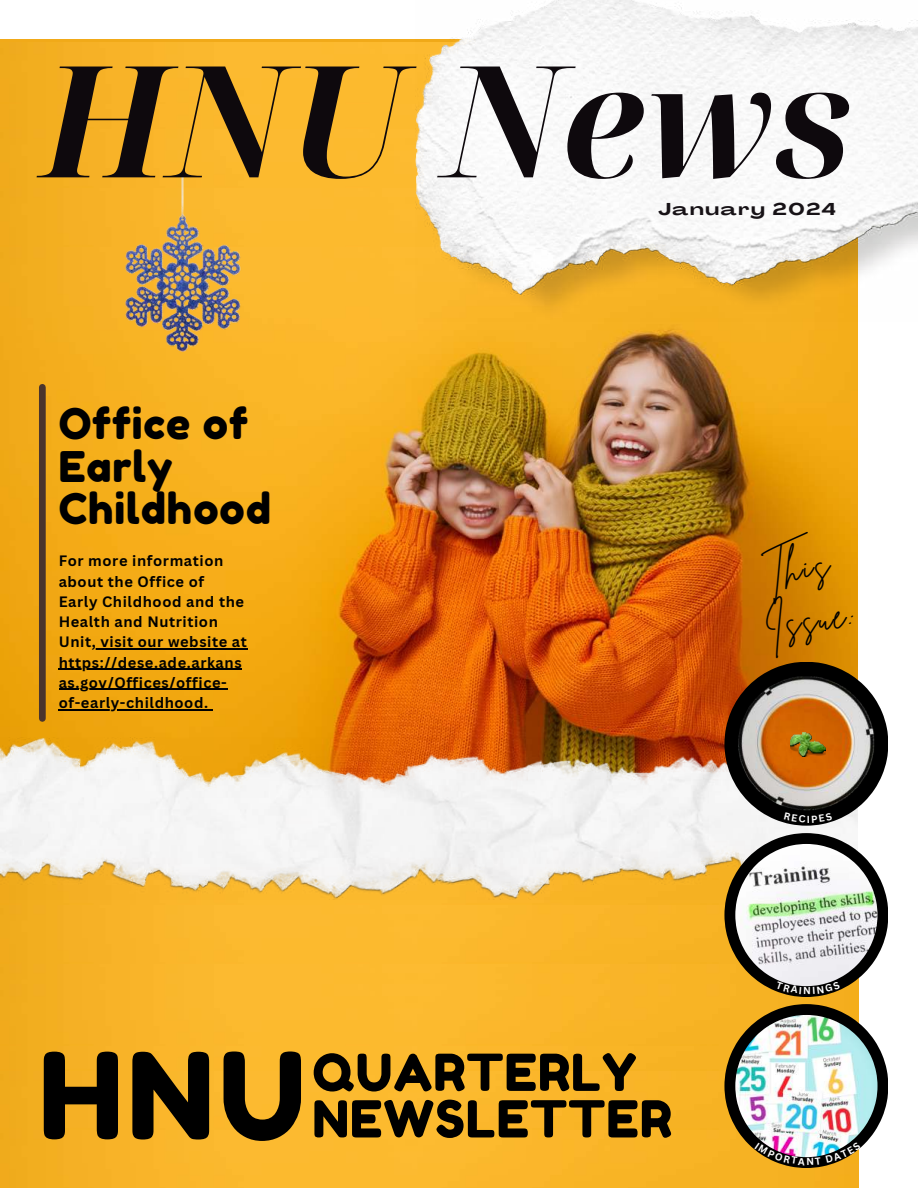
<style>
.page{position:relative;width:918px;height:1188px;background:#fff}
.page>*{position:absolute;margin:0;border:0;box-sizing:border-box;transform-origin:0 0}
.t1{font:italic 700 155.25px "Noto Serif Display";color:#0e090d}
.t2{font:119.85px "Fredoka One";color:#000}
.t3{font:50.85px/46.5px "Fredoka One";letter-spacing:.02em;color:#000}
.t4{font:42.3px/42.3px "Fredoka One";letter-spacing:.02em;color:#000}
.t5{font:37.95px/52.8px "Brittany Signature";color:#000}
.t6{font:700 16.95px "Agrandir Grand";letter-spacing:.1em;color:#171216}
.t7{font:700 14.7px/20.2px "Canva Sans";letter-spacing:.04em;color:#000}
.t8{font:700 9.9px "Canva Sans";color:#fff}
</style>
<div class="page">
<img style="left:0;top:128px;width:858px;height:609px">
<img style="left:0;top:904px;width:724px;height:80px">
<img style="left:0;top:899px;width:724px;height:5px">
<img style="left:0;top:1070px;width:858px;height:118px">
<img style="left:0;top:1045px;width:724px;height:25px">
<img style="left:0;top:984px;width:858px;height:61px">
<img style="left:0;top:103px;width:416px;height:25px">
<img style="left:0;top:42px;width:416px;height:61px">
<img style="left:0;top:737px;width:808px;height:162px">
<div style="left:39px;top:387px;width:7px;height:331px;background:#4a342c"></div>
<img style="left:116px;top:176px;width:132px;height:197px">
<img style="left:416px;top:0;width:502px;height:322px">
<hr style="left:92px;top:648px;width:156px;height:2px;background:#000">
<hr style="left:59px;top:669px;width:183px;height:1px;background:#000">
<hr style="left:59px;top:689px;width:168px;height:1px;background:#000">
<hr style="left:59px;top:709px;width:150px;height:1px;background:#000">
<svg style="left:724px;top:662px;width:164px;height:164px;background:#96775a"></svg>
<svg style="left:724px;top:833px;width:164px;height:164px"></svg>
<img style="left:724px;top:1004px;width:164px;height:164px">
<h1 class="t1" style="left:41px;top:5px;width:814px">HNU News</h1>
<p class="t6" style="left:658px;top:198px;width:179px">January 2024</p>
<h3 class="t4" style="left:59px;top:403px;width:214px">Office of<br>Early<br>Childhood</h3>
<p class="t7" style="left:59px;top:551px;width:190px">For more information about the Office of<br>Early Childhood and the<br>Health and Nutrition<br>Unit, visit our website at https://dese.ade.arkans as.gov/Offices/office&shy;of-early-childhood.</p>
<h3 class="t5" style="left:755px;top:544px;width:92px;rotate:-7deg">This<br>Issue:</h3>
<p class="t8" style="left:807px;top:813px;width:5px">I</p>
<h2 class="t2" style="left:39px;top:1023px;width:268px">HNU</h2>
<h3 class="t3" style="left:312px;top:1049px;width:361px">QUARTERLY<br>NEWSLETTER</h3>
</div>
